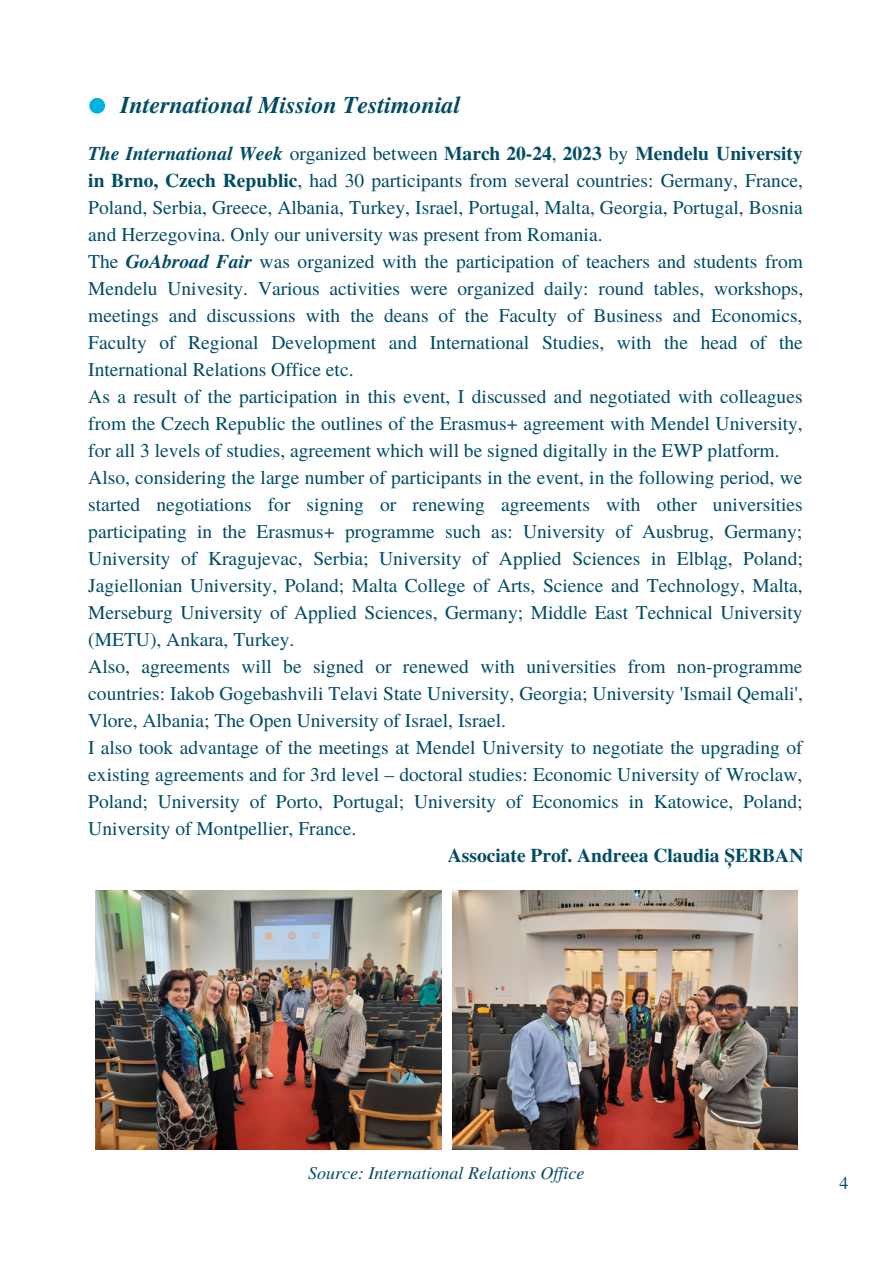
<style>
.page{position:relative;width:893px;height:1264px;background:#fff}
.page>*{position:absolute;margin:0;border:0;box-sizing:border-box;transform-origin:0 0}
.t1{font:italic 700 24px "Te X Gyre Termes";color:#004c65}
.t2{font:19.5px/27px "Te X Gyre Termes";color:#004c65;text-align:justify}
.t3{font:700 19.5px "Te X Gyre Termes";color:#004c65}
.t4{font:italic 18px "Te X Gyre Termes";color:#004c65}
.t5{font:18px "Te X Gyre Termes";color:#004c65}
.s1{font-weight:700;font-style:italic}
.s2{font-weight:700}
</style>
<div class="page">
<div style="left:89px;top:98px;width:16px;height:16px;background:#00b2e0;border-radius:50%"></div>
<img style="left:95px;top:890px;width:346px;height:259px">
<img style="left:452px;top:890px;width:345px;height:259px">
<p class="t1" style="left:120px;top:87px;width:341px">International Mission Testimonial</p>
<p class="t2" style="left:88px;top:139px;width:716px"><span class="s1">The International Week</span> organized between <span class="s2">March 20-24</span>, <span class="s2">2023</span> by <span class="s2">Mendelu University in Brno, Czech Republic</span>, had 30 participants from several countries: Germany, France, Poland, Serbia, Greece, Albania, Turkey, Israel, Portugal, Malta, Georgia, Portugal, Bosnia and Herzegovina. Only our university was present from Romania.</p>
<p class="t2" style="left:88px;top:247px;width:716px">The <span class="s1">GoAbroad Fair</span> was organized with the participation of teachers and students from Mendelu Univesity. Various activities were organized daily: round tables, workshops, meetings and discussions with the deans of the Faculty of Business and Economics, Faculty of Regional Development and International Studies, with the head of the International Relations Office etc.</p>
<p class="t2" style="left:88px;top:382px;width:716px">As a result of the participation in this event, I discussed and negotiated with colleagues from the Czech Republic the outlines of the Erasmus+ agreement with Mendel University, for all 3 levels of studies, agreement which will be signed digitally in the EWP platform.</p>
<p class="t2" style="left:88px;top:463px;width:716px">Also, considering the large number of participants in the event, in the following period, we started negotiations for signing or renewing agreements with other universities participating in the Erasmus+ programme such as: University of Ausbrug, Germany; University of Kragujevac, Serbia; University of Applied Sciences in Elbląg, Poland; Jagiellonian University, Poland; Malta College of Arts, Science and Technology, Malta, Merseburg University of Applied Sciences, Germany; Middle East Technical University (METU), Ankara, Turkey.</p>
<p class="t2" style="left:88px;top:652px;width:716px">Also, agreements will be signed or renewed with universities from non-programme countries: Iakob Gogebashvili Telavi State University, Georgia; University 'Ismail Qemali', Vlore, Albania; The Open University of Israel, Israel.</p>
<p class="t2" style="left:88px;top:733px;width:715px">I also took advantage of the meetings at Mendel University to negotiate the upgrading of existing agreements and for 3rd level – doctoral studies: Economic University of Wroclaw, Poland; University of Porto, Portugal; University of Economics in Katowice, Poland; University of Montpellier, France.</p>
<p class="t3" style="left:448px;top:840px;width:357px">Associate Prof. Andreea Claudia ȘERBAN</p>
<p class="t4" style="left:308px;top:1159px;width:278px">Source: International Relations Of ice</p>
<p class="t5" style="left:839px;top:1170px;width:10px">4</p>
</div>
